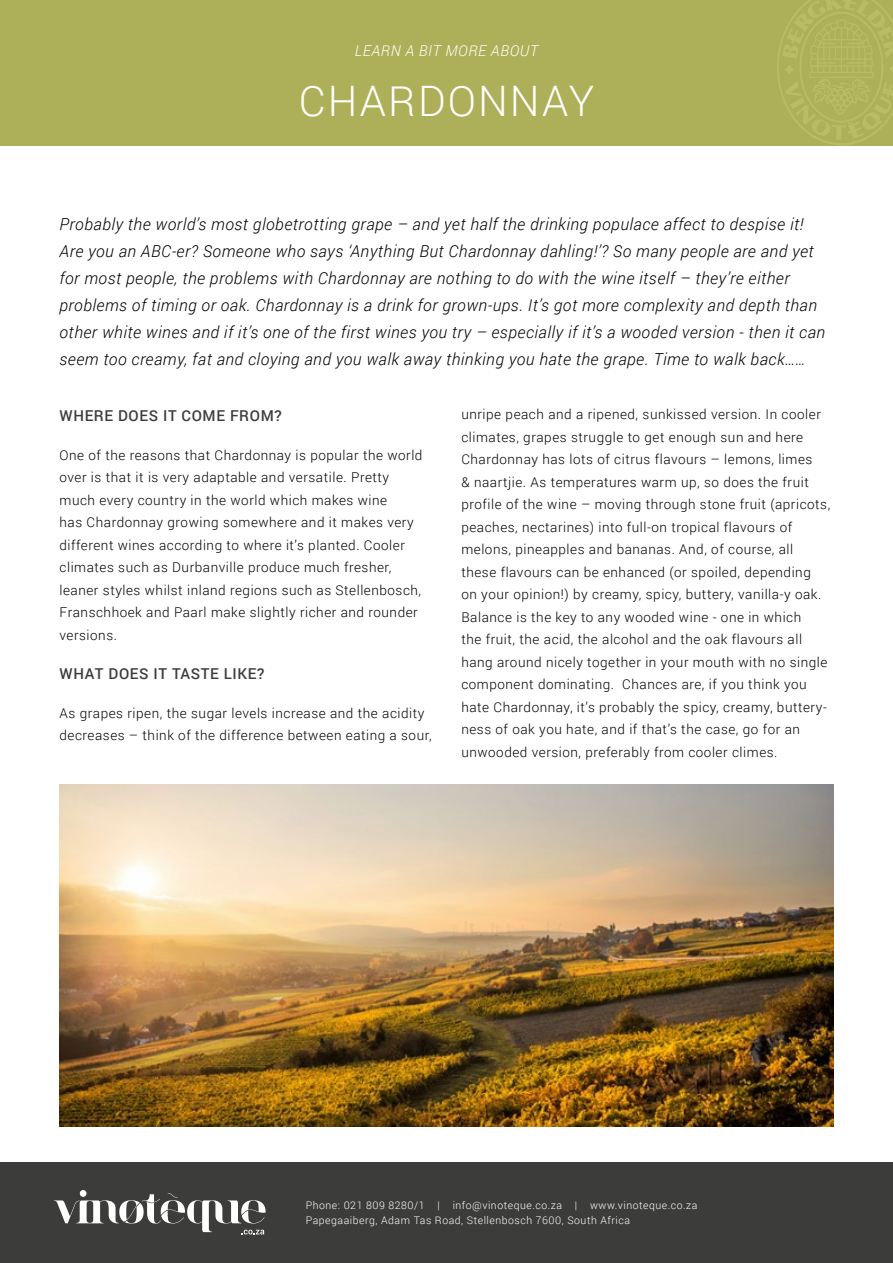
<style>
.page{position:relative;width:893px;height:1263px;background:#fff}
.page>*{position:absolute;margin:0;border:0;box-sizing:border-box;transform-origin:0 0}
.t1{font:300 42px "Roboto";letter-spacing:.05em;color:#fff}
.t2{font:italic 300 16.5px/27px "Roboto";letter-spacing:.03em;color:#000}
.t3{font:500 15px "Roboto";letter-spacing:.04em;color:#3c3c3b}
.t4{font:italic 300 15px "Roboto";letter-spacing:.04em;color:#fff}
.t5{font:300 13.5px/22.5px "Roboto";letter-spacing:.04em;color:#000}
.t6{font:300 10.5px/15px "Roboto";letter-spacing:.05em;color:#fff}
</style>
<div class="page">
<div style="left:0;top:0;width:893px;height:145px;background:#aeb059"></div>
<div style="left:0;top:1162px;width:893px;height:101px;background:#3c3c3b"></div>
<svg style="left:54px;top:1190px;width:212px;height:44px"></svg>
<img style="left:60px;top:784px;width:773px;height:343px">
<svg style="left:777px;top:0;width:116px;height:145px"></svg>
<p class="t4" style="left:355px;top:40px;width:185px">LEARN A BIT MORE ABOUT</p>
<h1 class="t1" style="left:299px;top:72px;width:297px">CHARDONNAY</h1>
<p class="t2" style="left:60px;top:210px;width:767px">Probably the world’s most globetrotting grape – and yet half the drinking populace affect to despise it!<br>Are you an ABC-er? Someone who says ‘Anything But Chardonnay dahling!’? So many people are and yet for most people, the problems with Chardonnay are nothing to do with the wine itself – they’re either problems of timing or oak. Chardonnay is a drink for grown-ups. It’s got more complexity and depth than other white wines and if it’s one of the first wines you try – especially if it’s a wooded version - then it can seem too creamy, fat and cloying and you walk away thinking you hate the grape. Time to walk back……</p>
<p class="t3" style="left:60px;top:405px;width:224px">WHERE DOES IT COME FROM?</p>
<p class="t5" style="left:60px;top:443px;width:364px">One of the reasons that Chardonnay is popular the world over is that it is very adaptable and versatile. Pretty much every country in the world which makes wine<br>has Chardonnay growing somewhere and it makes very different wines according to where it’s planted. Cooler climates such as Durbanville produce much fresher, leaner styles whilst inland regions such as Stellenbosch, Franschhoek and Paarl make slightly richer and rounder versions.</p>
<p class="t3" style="left:60px;top:663px;width:206px">WHAT DOES IT TASTE LIKE?</p>
<p class="t5" style="left:60px;top:701px;width:374px">As grapes ripen, the sugar levels increase and the acidity decreases – think of the difference between eating a sour,</p>
<p class="t5" style="left:461px;top:403px;width:370px">unripe peach and a ripened, sunkissed version. In cooler climates, grapes struggle to get enough sun and here Chardonnay has lots of citrus flavours – lemons, limes<br>&amp; naartjie. As temperatures warm up, so does the fruit profile of the wine – moving through stone fruit (apricots, peaches, nectarines) into full-on tropical flavours of melons, pineapples and bananas. And, of course, all these flavours can be enhanced (or spoiled, depending<br>on your opinion!) by creamy, spicy, buttery, vanilla-y oak.<br>Balance is the key to any wooded wine - one in which<br>the fruit, the acid, the alcohol and the oak flavours all hang around nicely together in your mouth with no single component dominating. Chances are, if you think you hate Chardonnay, it’s probably the spicy, creamy, buttery&shy;ness of oak you hate, and if that’s the case, go for an unwooded version, preferably from cooler climes.</p>
<p class="t6" style="left:306px;top:1197px;width:393px">Phone: 021 809 8280/1 | info@vinoteque.co.za | www.vinoteque.co.za<br>Papegaaiberg, Adam Tas Road, Stellenbosch 7600, South Africa</p>
</div>
